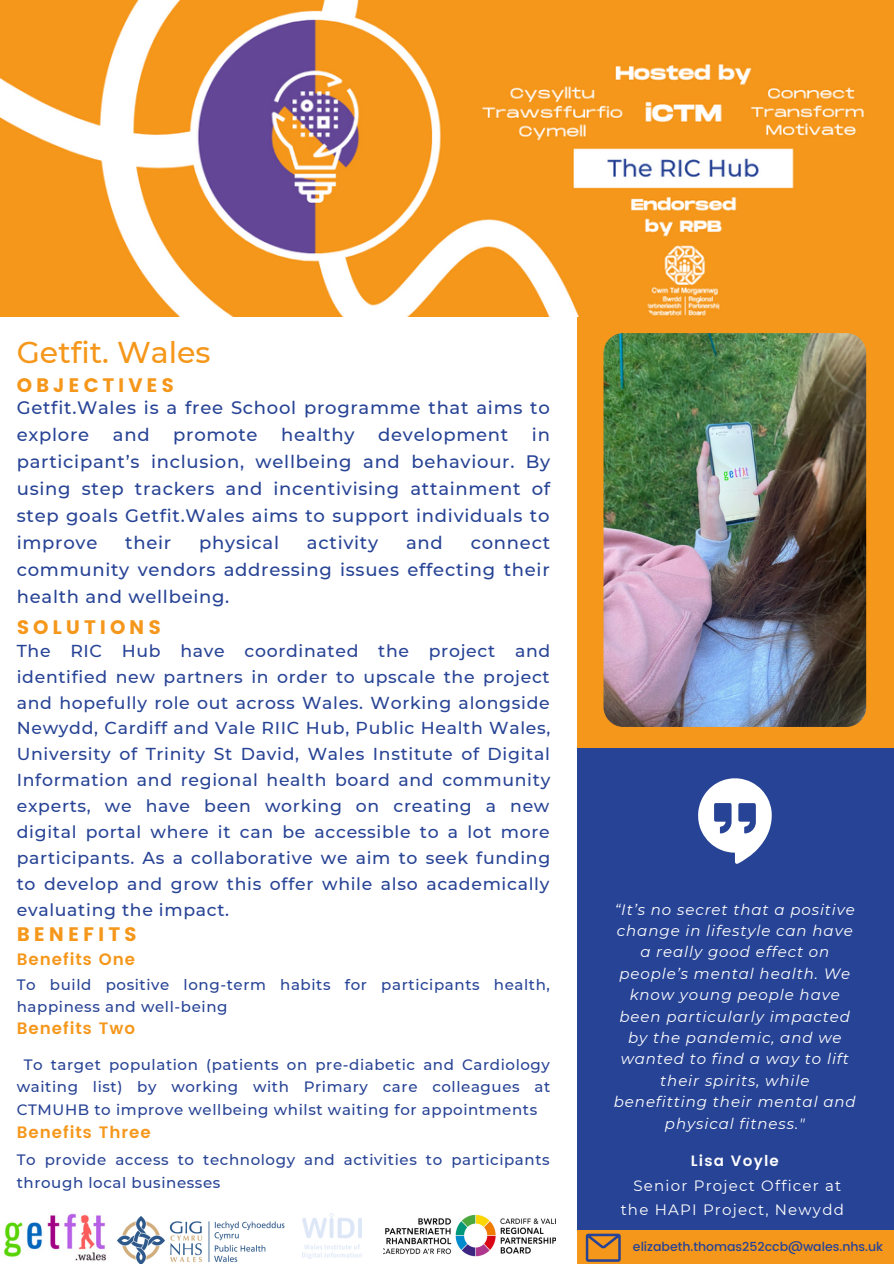
<style>
.page{position:relative;width:894px;height:1264px;background:#fff}
.page>*{position:absolute;margin:0;border:0;box-sizing:border-box;transform-origin:0 0}
.t1{font:500 30px "Montserrat";color:#f5971b}
.t2{font:19.5px "Poppins";letter-spacing:.2em;color:#f5971b}
.t3{font:500 18px/27px "Montserrat";letter-spacing:.04em;color:#274395;text-align:justify}
.t4{font:500 17.25px/26px "Montserrat";letter-spacing:.04em;color:#274395;text-align:justify}
.t5{font:600 16.5px "Poppins";letter-spacing:.06em;color:#f5971b}
.t6{font:500 15px/22.5px "Montserrat";letter-spacing:.04em;color:#274395}
.t7{font:italic 15px/21.5px "Montserrat";letter-spacing:.06em;color:#fff;text-align:center}
.t8{font:15px/23.7px "Montserrat";letter-spacing:.08em;color:#fff;text-align:right}
.t9{font:600 15px "Poppins";letter-spacing:.08em;color:#fff}
.t10{font:500 12.45px "Poppins";color:#274395}
</style>
<div class="page">
<div style="left:576px;top:299px;width:317px;height:449px;background:#f5971b"></div>
<div style="left:576px;top:1218px;width:317px;height:45px;background:#f5971b"></div>
<div style="left:576px;top:748px;width:317px;height:481px;background:#274395"></div>
<svg style="left:698px;top:778px;width:73px;height:85px"></svg>
<svg style="left:585px;top:1233px;width:35px;height:28px"></svg>
<img style="left:603px;top:333px;width:262px;height:394px;border-radius:20px">
<img style="left:3px;top:1213px;width:103px;height:48px">
<img style="left:117px;top:1216px;width:167px;height:47px">
<img style="left:302px;top:1213px;width:60px;height:45px">
<img style="left:383px;top:1214px;width:172px;height:43px">
<img style="left:0;top:0;width:893px;height:317px">
<h1 class="t1" style="left:17px;top:334px;width:195px">Getfit. Wales</h1>
<p class="t2" style="left:17px;top:373px;width:159px">OBJECTIVES</p>
<p class="t3" style="left:17px;top:394px;width:534px">Getfit.Wales is a free School programme that aims to explore</p>
<p class="t3" style="left:17px;top:421px;width:535px;text-indent:515px">in participant’s inclusion, wellbeing and behaviour. By using step trackers and incentivising attainment of step goals Getfit.Wales aims to support individuals to improve</p>
<p class="t3" style="left:113px;top:421px;width:38px">and</p>
<p class="t3" style="left:173px;top:421px;width:86px">promote</p>
<p class="t3" style="left:281px;top:421px;width:75px">healthy</p>
<p class="t3" style="left:378px;top:421px;width:132px">development</p>
<p class="t3" style="left:125px;top:529px;width:48px">their</p>
<p class="t3" style="left:199px;top:529px;width:81px">physical</p>
<p class="t3" style="left:307px;top:529px;width:73px">activity</p>
<p class="t3" style="left:406px;top:529px;width:38px">and</p>
<p class="t3" style="left:17px;top:529px;width:534px;text-indent:454px">connect community vendors addressing issues effecting their health and wellbeing.</p>
<p class="t2" style="left:17px;top:616px;width:146px">SOLUTIONS</p>
<p class="t4" style="left:17px;top:637px;width:535px">The RIC Hub have coordinated the project and identified new partners in order to upscale the project and hopefully role out across Wales. Working alongside Newydd, Cardiff and Vale RIIC Hub, Public Health Wales, University of Trinity St David, Wales Institute of Digital Information and regional health board and community experts, we have been working on creating a new digital portal where it can be accessible to a lot more participants. As a collaborative we aim to seek funding to develop and grow this offer while also academically evaluating the impact.</p>
<p class="t2" style="left:17px;top:922px;width:121px">BENEFITS</p>
<p class="t5" style="left:17px;top:949px;width:120px">Benefits One</p>
<p class="t6" style="left:17px;top:973px;width:534px">To build positive long-term habits for participants health, happiness and well-being</p>
<p class="t5" style="left:17px;top:1018px;width:120px">Benefits Two</p>
<p class="t6" style="left:17px;top:1053px;width:535px;text-align:justify;text-indent:7px">To target population (patients on pre-diabetic and Cardiology waiting list) by working with Primary care colleagues at CTMUHB to improve wellbeing whilst waiting for appointments</p>
<p class="t5" style="left:17px;top:1122px;width:136px">Benefits Three</p>
<p class="t6" style="left:17px;top:1148px;width:534px">To provide access to technology and activities to participants through local businesses</p>
<p class="t7" style="left:613px;top:898px;width:243px">“It’s no secret that a positive change in lifestyle can have a really good effect on people’s mental health. We know young people have been particularly impacted by the pandemic, and we wanted to find a way to lift their spirits, while benefitting their mental and physical fitness."</p>
<p class="t9" style="left:690px;top:1151px;width:90px">Lisa Voyle</p>
<p class="t8" style="left:620px;top:1173px;width:225px">Senior Project Officer at the HAPI Project, Newydd</p>
<p class="t10" style="left:632px;top:1239px;width:252px">elizabeth.thomas252ccb@wales.nhs.uk</p>
</div>
